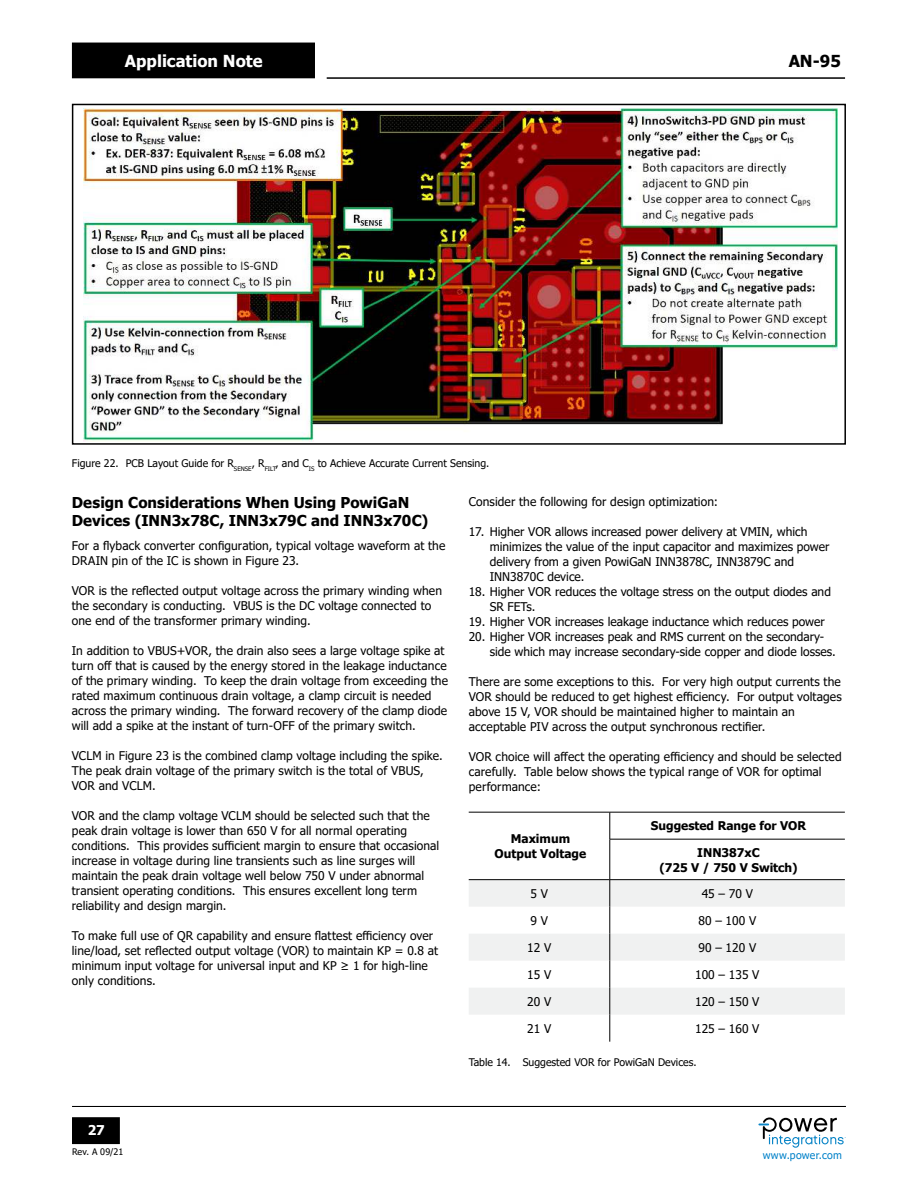
<style>
.page{position:relative;width:918px;height:1188px;background:#fff}
.page>*{position:absolute;margin:0;border:0;box-sizing:border-box;transform-origin:0 0}
.t1{font:700 16.5px "Tahoma";color:#fff}
.t2{font:700 16.5px "Tahoma";color:#000}
.t3{font:700 15px/18px "Tahoma";color:#000}
.t4{font:700 13.5px "Tahoma";color:#fff}
.t5{font:12px/15px "Tahoma";letter-spacing:.005em;color:#000}
.t6{font:700 12px/15px "Tahoma";color:#000;text-align:center}
.t7{font:10.5px "Tahoma";color:#000}
.t8{font:10.5px "Tahoma";letter-spacing:.03em;color:#0081c9}
.t9{font:9px "Tahoma";letter-spacing:.005em;color:#000}
</style>
<div class="page">
<hr style="left:72px;top:1106px;width:774px;height:1px;background:#000">
<hr style="left:327px;top:77px;width:518px;height:2px;background:#000">
<div style="left:73px;top:1118px;width:46px;height:25px;background:#000"></div>
<div style="left:72px;top:1117px;width:48px;height:27px;border:2px solid #000"></div>
<div style="left:73px;top:43px;width:241px;height:35px;background:#000"></div>
<svg style="left:758px;top:1118px;width:88px;height:30px"></svg>
<img style="left:83px;top:109px;width:755px;height:332px">
<div style="left:72px;top:104px;width:774px;height:341px;border:2px solid #000"></div>
<svg style="left:469px;top:880px;width:376px;height:135px;fill:#f0f1f1"></svg>
<svg style="left:610px;top:813px;width:1px;height:26px"></svg>
<hr style="left:610px;top:839px;width:235px;height:1px;background:#000">
<hr style="left:610px;top:839px;width:1px;height:40px;background:#000">
<hr style="left:469px;top:879px;width:141px;height:1px;background:#000">
<hr style="left:610px;top:879px;width:235px;height:1px;background:#000">
<svg style="left:610px;top:880px;width:1px;height:162px"></svg>
<hr style="left:469px;top:812px;width:141px;height:1px;background:#000">
<hr style="left:610px;top:812px;width:235px;height:1px;background:#000">
<h1 class="t1" style="left:125px;top:55px;width:139px">Application Note</h1>
<h1 class="t2" style="left:789px;top:55px;width:54px">AN-95</h1>
<p class="t7" style="left:72px;top:459px;width:419px">Figure 22. PCB Layout Guide for R<sub>SENSE</sub>, R<sub>FILT</sub>, and C<sub>IS</sub> to Achieve Accurate Current Sensing.</p>
<p class="t3" style="left:72px;top:494px;width:358px">Design Considerations When Using PowiGaN<br>Devices (INN3x78C, INN3x79C and INN3x70C)</p>
<p class="t5" style="left:72px;top:539px;width:375px">For a 昀氀yback converter con昀椀guration, typical voltage waveform at the<br>DRAIN pin of the IC is shown in Figure 23.</p>
<p class="t5" style="left:72px;top:584px;width:372px">VOR is the re昀氀ected output voltage across the primary winding when the secondary is conducting. VBUS is the DC voltage connected to one end of the transformer primary winding.</p>
<p class="t5" style="left:72px;top:644px;width:378px">In addition to VBUS+VOR, the drain also sees a large voltage spike at turn o昀昀 that is caused by the energy stored in the leakage inductance of the primary winding. To keep the drain voltage from exceeding the rated maximum continuous drain voltage, a clamp circuit is needed across the primary winding. The forward recovery of the clamp diode will add a spike at the instant of turn-OFF of the primary switch.</p>
<p class="t5" style="left:72px;top:749px;width:372px">VCLM in Figure 23 is the combined clamp voltage including the spike.<br>The peak drain voltage of the primary switch is the total of VBUS,<br>VOR and VCLM.</p>
<p class="t5" style="left:72px;top:809px;width:369px">VOR and the clamp voltage VCLM should be selected such that the peak drain voltage is lower than 650 V for all normal operating conditions. This provides su昀케cient margin to ensure that occasional increase in voltage during line transients such as line surges will maintain the peak drain voltage well below 750 V under abnormal transient operating conditions. This ensures excellent long term reliability and design margin.</p>
<p class="t5" style="left:72px;top:929px;width:368px">To make full use of QR capability and ensure 昀氀attest e昀케ciency over line/load, set re昀氀ected output voltage (VOR) to maintain KP = 0.8 at minimum input voltage for universal input and KP ≥ 1 for high-line only conditions.</p>
<p class="t5" style="left:469px;top:495px;width:251px">Consider the following for design optimization:</p>
<p class="t5" style="left:490px;top:525px;width:341px;text-indent:-21px">17. Higher VOR allows increased power delivery at VMIN, which minimizes the value of the input capacitor and maximizes power delivery from a given PowiGaN INN3878C, INN3879C and INN3870C device.</p>
<p class="t5" style="left:490px;top:585px;width:343px;text-indent:-21px">18. Higher VOR reduces the voltage stress on the output diodes and<br>SR FETs.</p>
<p class="t5" style="left:469px;top:615px;width:358px">19. Higher VOR increases leakage inductance which reduces power</p>
<p class="t5" style="left:490px;top:630px;width:347px;text-indent:-21px">20. Higher VOR increases peak and RMS current on the secondary&shy;side which may increase secondary-side copper and diode losses.</p>
<p class="t5" style="left:469px;top:675px;width:375px">There are some exceptions to this. For very high output currents the VOR should be reduced to get highest e昀케ciency. For output voltages above 15 V, VOR should be maintained higher to maintain an acceptable PIV across the output synchronous recti昀椀er.</p>
<p class="t5" style="left:469px;top:750px;width:375px">VOR choice will a昀昀ect the operating e昀케ciency and should be selected carefully. Table below shows the typical range of VOR for optimal performance:</p>
<p class="t6" style="left:651px;top:813px;width:157px;line-height:26.2px">Suggested Range for VOR<br>INN387xC</p>
<p class="t6" style="left:659px;top:860px;width:140px">(725 V / 750 V Switch)</p>
<p class="t6" style="left:495px;top:832px;width:93px">Maximum<br>Output Voltage</p>
<p class="t5" style="left:531px;top:887px;width:19px">5 V</p>
<p class="t5" style="left:702px;top:887px;width:53px">45 – 70 V</p>
<p class="t5" style="left:531px;top:914px;width:19px">9 V</p>
<p class="t5" style="left:698px;top:914px;width:59px">80 – 100 V</p>
<p class="t5" style="left:527px;top:941px;width:26px">12 V</p>
<p class="t5" style="left:698px;top:941px;width:59px">90 – 120 V</p>
<p class="t5" style="left:527px;top:968px;width:26px">15 V</p>
<p class="t5" style="left:695px;top:968px;width:66px">100 – 135 V</p>
<p class="t5" style="left:527px;top:995px;width:26px">20 V</p>
<p class="t5" style="left:695px;top:995px;width:66px">120 – 150 V</p>
<p class="t5" style="left:527px;top:1022px;width:26px">21 V</p>
<p class="t5" style="left:695px;top:1022px;width:66px">125 – 160 V</p>
<p class="t7" style="left:469px;top:1058px;width:229px">Table 14. Suggested VOR for PowiGaN Devices.</p>
<p class="t4" style="left:88px;top:1125px;width:19px">27</p>
<p class="t9" style="left:72px;top:1148px;width:53px">Rev. A 09/21</p>
<p class="t8" style="left:763px;top:1151px;width:81px">www.power.com</p>
</div>
